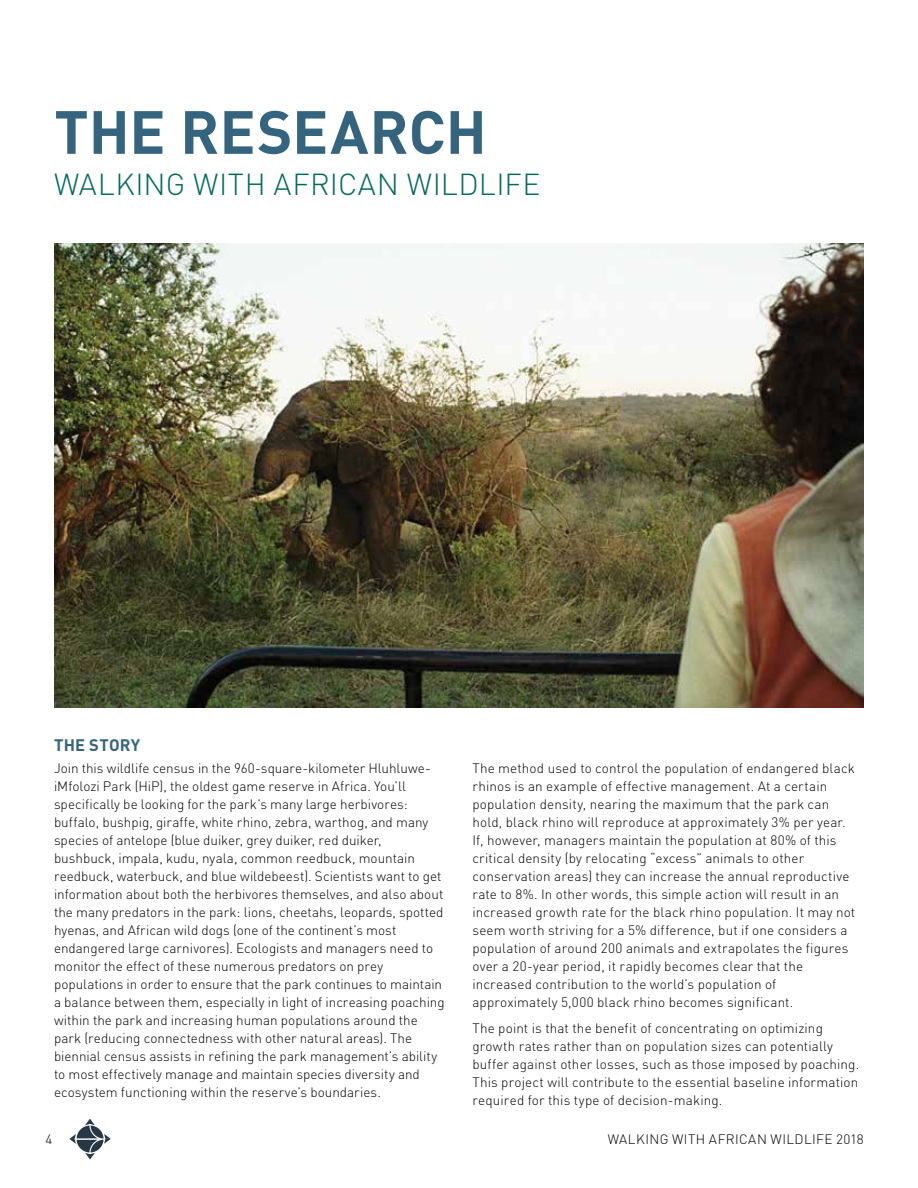
<style>
.page{position:relative;width:918px;height:1188px;background:#fff}
.page>*{position:absolute;margin:0;border:0;box-sizing:border-box;transform-origin:0 0}
.t1{font:700 60px "DINOT";color:#35647e}
.t2{font:300 30px "DINOT";letter-spacing:.015em;color:#006b5a}
.t3{font:700 16.5px "DINOT";letter-spacing:.015em;color:#35647e}
.t4{font:300 13.5px/18px "DINOT";letter-spacing:.005em;color:#000}
.t5{font:300 13.5px "DINOT";letter-spacing:.035em;color:#000}
</style>
<div class="page">
<svg style="left:69px;top:1119px;width:42px;height:41px"></svg>
<img style="left:54px;top:243px;width:810px;height:465px">
<h1 class="t1" style="left:54px;top:85px;width:434px">THE RESEARCH</h1>
<h2 class="t2" style="left:54px;top:161px;width:488px">WALKING WITH AFRICAN WILDLIFE</h2>
<p class="t3" style="left:54px;top:732px;width:88px">THE STORY</p>
<p class="t4" style="left:54px;top:758px;width:392px">Join this wildlife census in the 960-square-kilometer Hluhluwe&shy;iMfolozi Park (HiP), the oldest game reserve in Africa. You’ll specifically be looking for the park’s many large herbivores: buffalo, bushpig, giraffe, white rhino, zebra, warthog, and many species of antelope (blue duiker, grey duiker, red duiker, bushbuck, impala, kudu, nyala, common reedbuck, mountain reedbuck, waterbuck, and blue wildebeest). Scientists want to get information about both the herbivores themselves, and also about the many predators in the park: lions, cheetahs, leopards, spotted hyenas, and African wild dogs (one of the continent’s most endangered large carnivores). Ecologists and managers need to monitor the effect of these numerous predators on prey populations in order to ensure that the park continues to maintain a balance between them, especially in light of increasing poaching within the park and increasing human populations around the park (reducing connectedness with other natural areas). The biennial census assists in refining the park management’s ability to most effectively manage and maintain species diversity and ecosystem functioning within the reserve’s boundaries.</p>
<p class="t4" style="left:472px;top:758px;width:384px">The method used to control the population of endangered black rhinos is an example of effective management. At a certain population density, nearing the maximum that the park can hold, black rhino will reproduce at approximately 3% per year.<br>If, however, managers maintain the population at 80% of this critical density (by relocating “excess” animals to other conservation areas) they can increase the annual reproductive rate to 8%. In other words, this simple action will result in an increased growth rate for the black rhino population. It may not seem worth striving for a 5% difference, but if one considers a population of around 200 animals and extrapolates the figures over a 20-year period, it rapidly becomes clear that the increased contribution to the world’s population of approximately 5,000 black rhino becomes significant.</p>
<p class="t4" style="left:472px;top:1018px;width:388px">The point is that the benefit of concentrating on optimizing growth rates rather than on population sizes can potentially buffer against other losses, such as those imposed by poaching.<br>This project will contribute to the essential baseline information required for this type of decision-making.</p>
<p class="t4" style="left:46px;top:1129px;width:8px">4</p>
<p class="t5" style="left:608px;top:1129px;width:258px">WALKING WITH AFRICAN WILDLIFE 2018</p>
</div>
